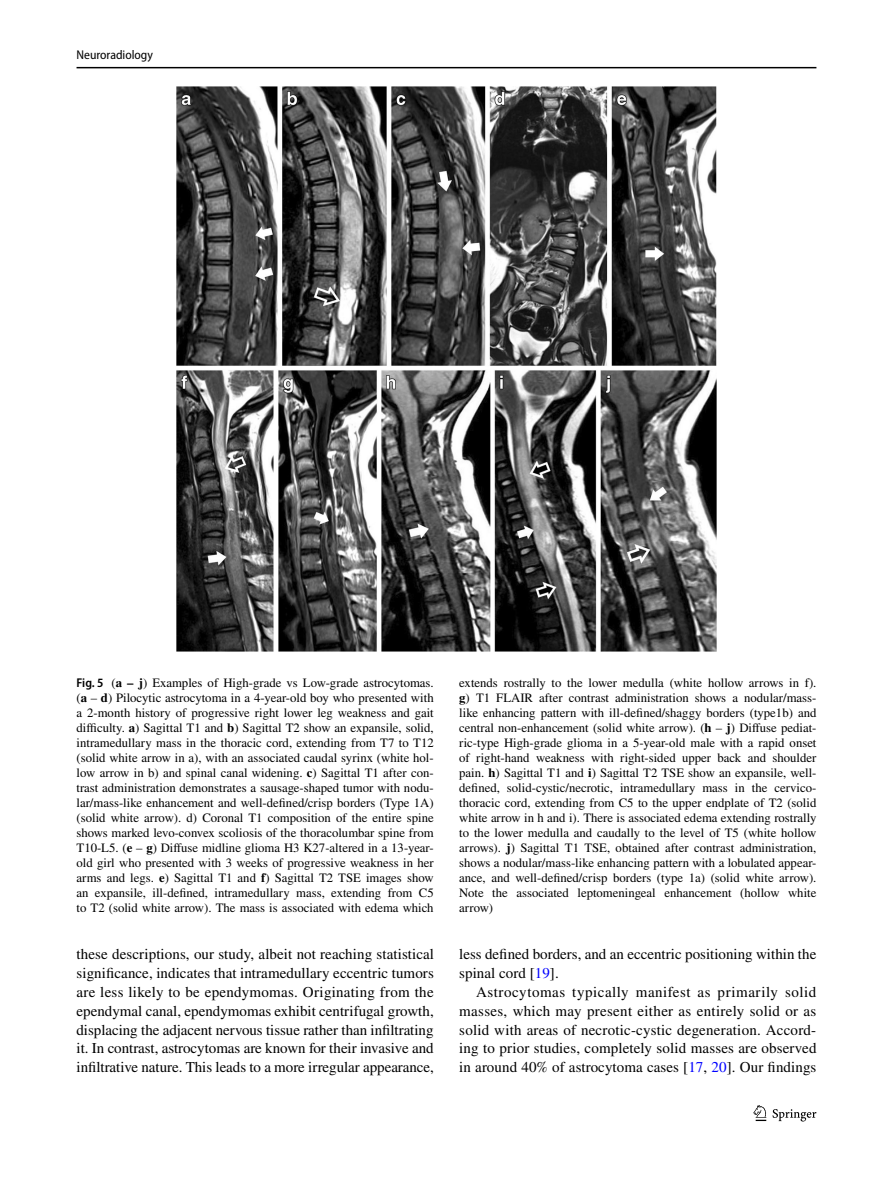
<style>
.page{position:relative;width:893px;height:1187px;background:#fff}
.page>*{position:absolute;margin:0;border:0;box-sizing:border-box;transform-origin:0 0}
.t1{font:15px/18.8px "STIX";color:#000;text-align:justify}
.t2{font:12.75px/15px "STIX";color:#000;text-align:justify}
.t3{font:semi-condensed 12.75px "Myriad Pro";color:#000}
.s1{font-family:"Myriad Pro";font-weight:600;font-stretch:semi-condensed}
.s2{font-weight:700}
.s3{color:#00f}
</style>
<div class="page">
<hr style="left:77px;top:67px;width:739px;height:1px;background:#000">
<svg style="left:753px;top:1105px;width:13px;height:15px"></svg>
<svg style="left:773px;top:1109px;width:43px;height:12px"></svg>
<img style="left:176px;top:87px;width:540px;height:564px">
<p class="t3" style="left:77px;top:48px;width:78px">Neuroradiology</p>
<p class="t2" style="left:77px;top:675px;width:359px"><span class="s1">Fig. 5</span> (<span class="s2">a – j</span>) Examples of High-grade vs Low-grade astrocytomas. (<span class="s2">a</span> – <span class="s2">d</span>) Pilocytic astrocytoma in a 4-year-old boy who presented with a 2-month history of progressive right lower leg weakness and gait difficulty. <span class="s2">a</span>) Sagittal T1 and <span class="s2">b</span>) Sagittal T2 show an expansile, solid, intramedullary mass in the thoracic cord, extending from T7 to T12 (solid white arrow in a), with an associated caudal syrinx (white hol&shy;low arrow in b) and spinal canal widening. <span class="s2">c</span>) Sagittal T1 after con&shy;trast administration demonstrates a sausage-shaped tumor with nodu&shy;lar/mass-like enhancement and well-defined/crisp borders (Type 1A) (solid white arrow). d) Coronal T1 composition of the entire spine shows marked levo-convex scoliosis of the thoracolumbar spine from T10-L5. (<span class="s2">e</span> – <span class="s2">g</span>) Diffuse midline glioma H3 K27-altered in a 13-year&shy;old girl who presented with 3 weeks of progressive weakness in her arms and legs. <span class="s2">e</span>) Sagittal T1 and <span class="s2">f</span>) Sagittal T2 TSE images show an expansile, ill-defined, intramedullary mass, extending from C5 to T2 (solid white arrow). The mass is associated with edema which</p>
<p class="t2" style="left:459px;top:675px;width:359px">extends rostrally to the lower medulla (white hollow arrows in f). <span class="s2">g</span>) T1 FLAIR after contrast administration shows a nodular/mass&shy;like enhancing pattern with ill-defined/shaggy borders (type1b) and central non-enhancement (solid white arrow). (<span class="s2">h</span> – <span class="s2">j</span>) Diffuse pediat&shy;ric-type High-grade glioma in a 5-year-old male with a rapid onset of right-hand weakness with right-sided upper back and shoulder pain. <span class="s2">h</span>) Sagittal T1 and <span class="s2">i</span>) Sagittal T2 TSE show an expansile, well&shy;defined, solid-cystic/necrotic, intramedullary mass in the cervico&shy;thoracic cord, extending from C5 to the upper endplate of T2 (solid white arrow in h and i). There is associated edema extending rostrally to the lower medulla and caudally to the level of T5 (white hollow arrows). <span class="s2">j</span>) Sagittal T1 TSE, obtained after contrast administration, shows a nodular/mass-like enhancing pattern with a lobulated appear&shy;ance, and well-defined/crisp borders (type 1a) (solid white arrow).<br>Note the associated leptomeningeal enhancement (hollow white arrow)</p>
<p class="t1" style="left:77px;top:946px;width:359px">these descriptions, our study, albeit not reaching statistical significance, indicates that intramedullary eccentric tumors are less likely to be ependymomas. Originating from the ependymal canal, ependymomas exhibit centrifugal growth, displacing the adjacent nervous tissue rather than infiltrating it. In contrast, astrocytomas are known for their invasive and infiltrative nature. This leads to a more irregular appearance,</p>
<p class="t1" style="left:459px;top:946px;width:359px">less defined borders, and an eccentric positioning within the spinal cord [<span class="s3">19</span>].</p>
<p class="t1" style="left:459px;top:983px;width:359px;text-indent:17px">Astrocytomas typically manifest as primarily solid masses, which may present either as entirely solid or as solid with areas of necrotic-cystic degeneration. Accord&shy;ing to prior studies, completely solid masses are observed in around 40% of astrocytoma cases [<span class="s3">17</span>, <span class="s3">20</span>]. Our findings</p>
</div>
